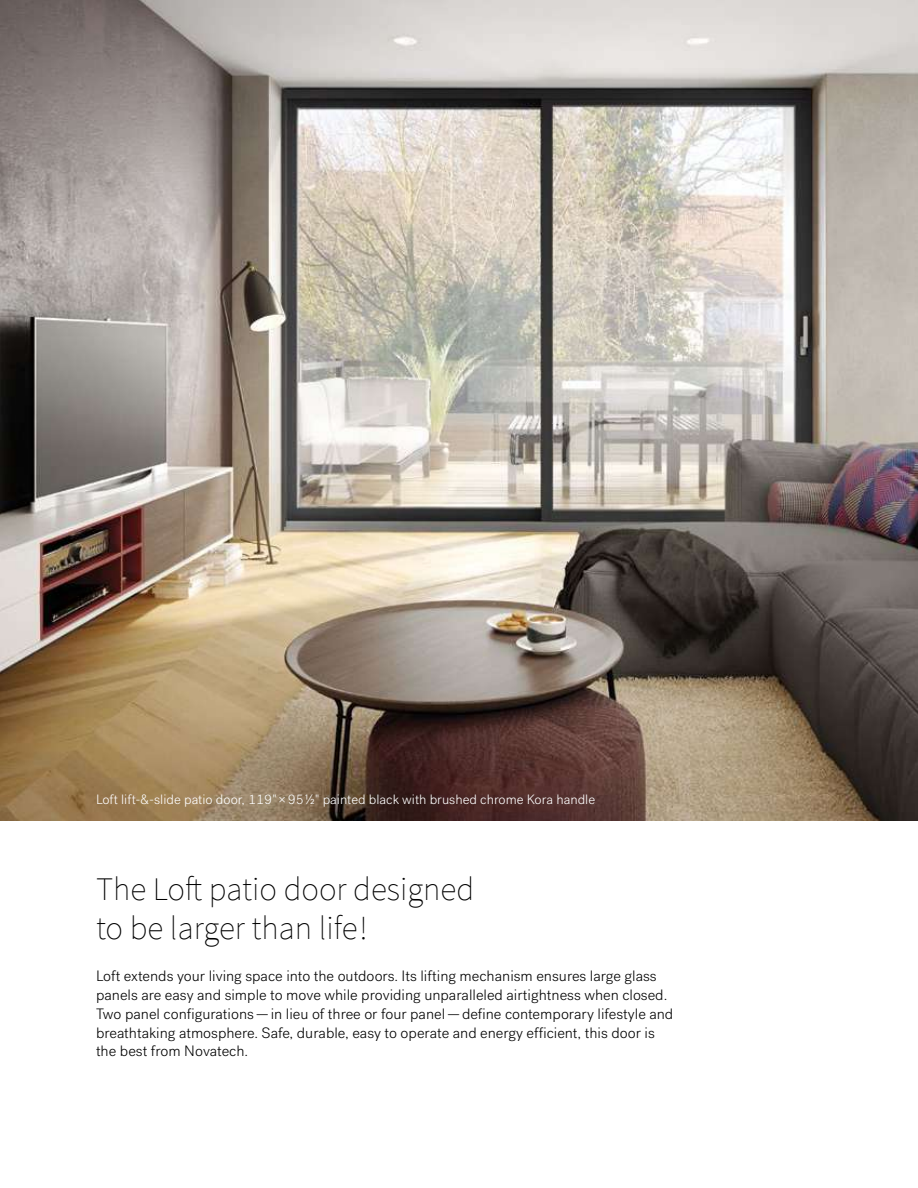
<style>
.page{position:relative;width:918px;height:1188px;background:#fff}
.page>*{position:absolute;margin:0;border:0;box-sizing:border-box;transform-origin:0 0}
.t1{font:200 33px/39px "Source Sans Pro";color:#000}
.t2{font:300 15px/18.8px "Post Grotesk";color:#000}
.t3{font:300 13.5px "Post Grotesk";color:#fff}
</style>
<div class="page">
<img style="left:0;top:0;width:918px;height:821px">
<p class="t3" style="left:96px;top:792px;width:501px">Loft lift-&amp;-slide patio door, 119"×95½" painted black with brushed chrome Kora handle</p>
<h1 class="t1" style="left:96px;top:869px;width:380px">The Loft patio door designed to be larger than life!</h1>
<p class="t2" style="left:96px;top:967px;width:579px">Loft extends your living space into the outdoors. Its lifting mechanism ensures large glass panels are easy and simple to move while providing unparalleled airtightness when closed.<br>Two panel configurations—in lieu of three or four panel—define contemporary lifestyle and breathtaking atmosphere. Safe, durable, easy to operate and energy efficient, this door is the best from Novatech.</p>
</div>
